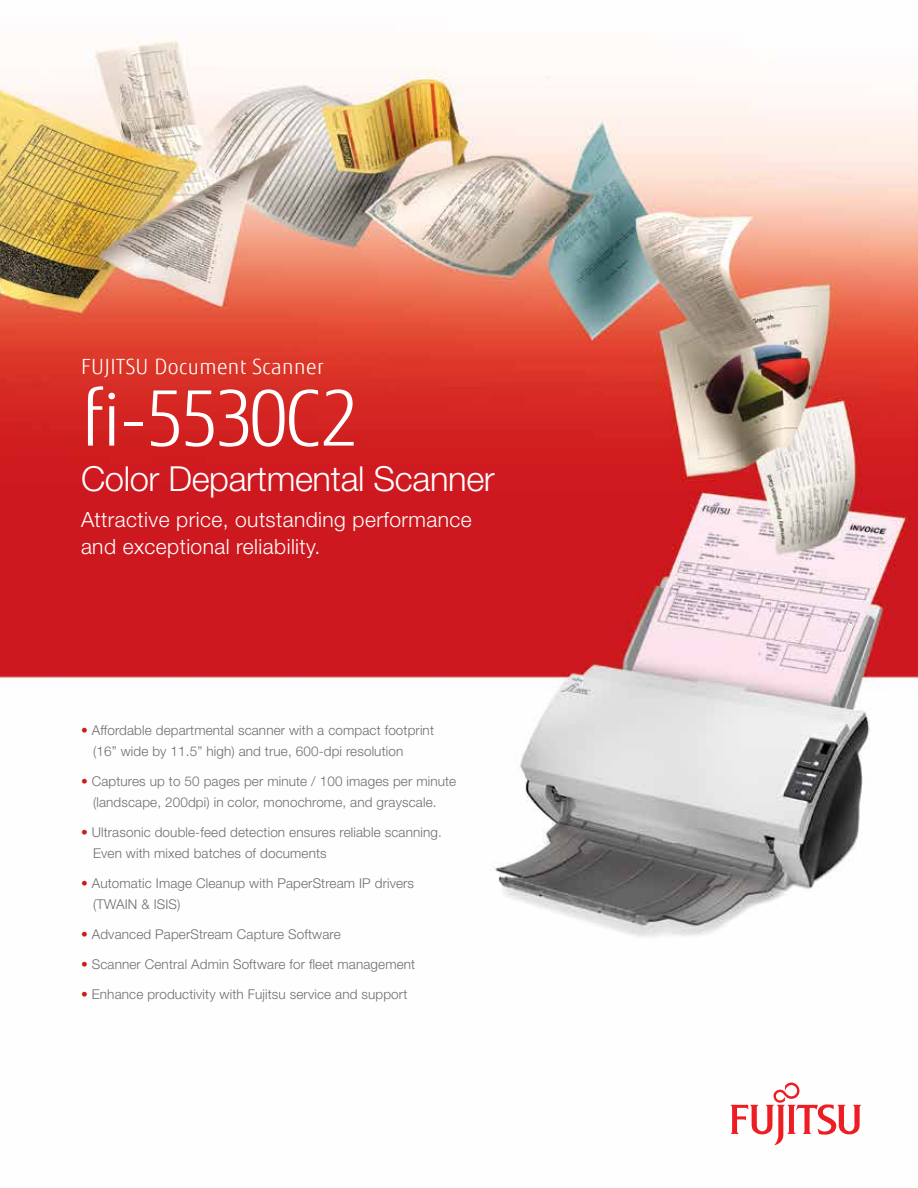
<style>
.page{position:relative;width:918px;height:1188px;background:#fff}
.page>*{position:absolute;margin:0;border:0;box-sizing:border-box;transform-origin:0 0}
.t1{font:300 76.5px "Fujitsu Sans";letter-spacing:-.075em;color:#fff}
.t2{font:300 34.5px "Helvetica Neue";letter-spacing:-.01em;color:#fff}
.t3{font:300 21px/27px "Helvetica Neue";letter-spacing:.02em;color:#fff}
.t4{font:300 21px "Fujitsu Sans";letter-spacing:.02em;color:#fff}
.t5{font:300 13.5px/21px "Helvetica Neue";letter-spacing:.01em;color:#6d6e71}
.s1{color:#c71d1d}
</style>
<div class="page">
<img style="left:0;top:39px;width:918px;height:1107px">
<svg style="left:730px;top:1083px;width:131px;height:62px"></svg>
<h3 class="t4" style="left:81px;top:354px;width:244px">FUJITSU Document Scanner</h3>
<h1 class="t1" style="left:81px;top:373px;width:279px">fi-5530C2</h1>
<h2 class="t2" style="left:81px;top:457px;width:415px">Color Departmental Scanner</h2>
<h3 class="t3" style="left:81px;top:505px;width:392px">Attractive price, outstanding performance and exceptional reliability.</h3>
<p class="t5" style="left:93px;top:719px;width:343px;text-indent:-12px"><span class="s1">•</span> Affordable departmental scanner with a compact footprint (16” wide by 11.5” high) and true, 600-dpi resolution</p>
<p class="t5" style="left:81px;top:770px;width:377px;text-align:center"><span class="s1">•</span> Captures up to 50 pages per minute / 100 images per minute (landscape, 200dpi) in color, monochrome, and grayscale.</p>
<p class="t5" style="left:93px;top:821px;width:350px;text-indent:-12px"><span class="s1">•</span> Ultrasonic double-feed detection ensures reliable scanning.<br>Even with mixed batches of documents</p>
<p class="t5" style="left:93px;top:872px;width:323px;text-indent:-12px"><span class="s1">•</span> Automatic Image Cleanup with PaperStream IP drivers (TWAIN &amp; ISIS)</p>
<p class="t5" style="left:81px;top:923px;width:261px"><span class="s1">•</span> Advanced PaperStream Capture Software</p>
<p class="t5" style="left:81px;top:953px;width:336px"><span class="s1">•</span> Scanner Central Admin Software for fleet management</p>
<p class="t5" style="left:81px;top:983px;width:328px"><span class="s1">•</span> Enhance productivity with Fujitsu service and support</p>
</div>
